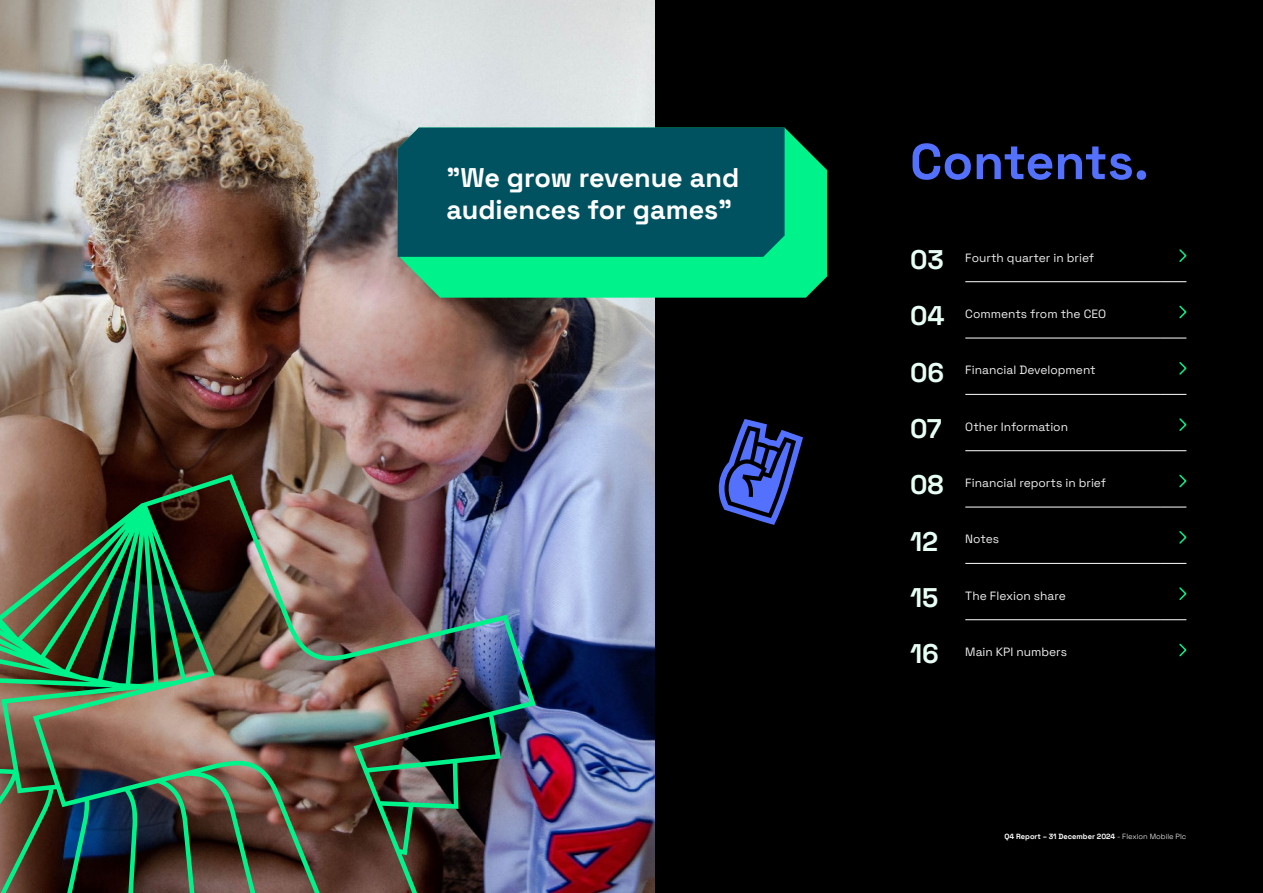
<style>
.page{position:relative;width:1263px;height:893px;background:#fff}
.page>*{position:absolute;margin:0;border:0;box-sizing:border-box;transform-origin:0 0}
.t1{font:700 50.25px "Space Grotesk";color:#5371fd}
.t2{font:700 27px/32.4px "Space Grotesk";color:#fff}
.t3{font:700 27px "Space Grotesk";color:#e6fef3}
.t4{font:12px "Space Grotesk";color:#ededed}
.t5{font:700 7.5px "Space Grotesk";color:#fff}
.s1{font-weight:300}
</style>
<div class="page">
<div style="left:655px;top:0;width:608px;height:893px;background:#000"></div>
<img style="left:0;top:0;width:655px;height:893px">
<hr style="left:965px;top:281px;width:196px;height:1px;background:#fff">
<svg style="left:1161px;top:281px;width:25px;height:1px"></svg>
<hr style="left:965px;top:338px;width:196px;height:1px;background:#fff">
<svg style="left:1161px;top:338px;width:25px;height:1px"></svg>
<hr style="left:965px;top:394px;width:196px;height:1px;background:#fff">
<svg style="left:1161px;top:394px;width:25px;height:1px"></svg>
<hr style="left:965px;top:450px;width:196px;height:1px;background:#fff">
<svg style="left:1161px;top:450px;width:25px;height:1px"></svg>
<hr style="left:965px;top:507px;width:196px;height:1px;background:#fff">
<svg style="left:1161px;top:507px;width:25px;height:1px"></svg>
<hr style="left:965px;top:563px;width:196px;height:1px;background:#fff">
<svg style="left:1161px;top:563px;width:25px;height:1px"></svg>
<hr style="left:965px;top:619px;width:196px;height:1px;background:#fff">
<svg style="left:1161px;top:619px;width:25px;height:1px"></svg>
<svg style="left:1178px;top:248px;width:10px;height:15px"></svg>
<svg style="left:1178px;top:304px;width:10px;height:16px"></svg>
<svg style="left:1178px;top:361px;width:10px;height:15px"></svg>
<svg style="left:1178px;top:417px;width:10px;height:15px"></svg>
<svg style="left:1178px;top:473px;width:10px;height:16px"></svg>
<svg style="left:1178px;top:530px;width:10px;height:15px"></svg>
<svg style="left:1178px;top:586px;width:10px;height:15px"></svg>
<svg style="left:1178px;top:642px;width:10px;height:16px"></svg>
<svg style="left:398px;top:128px;width:429px;height:170px;background:#06e182"></svg>
<div style="left:398px;top:128px;width:386px;height:129px;background:#005260"></div>
<svg style="left:719px;top:419px;width:84px;height:106px;background:#263474"></svg>
<img style="left:0;top:461px;width:536px;height:432px">
<h2 class="t2" style="left:446px;top:159px;width:294px">”We grow revenue and audiences for games”</h2>
<h1 class="t1" style="left:910px;top:122px;width:240px">Contents.</h1>
<h2 class="t3" style="left:910px;top:238px;width:35px">03</h2>
<p class="t4" style="left:965px;top:248px;width:130px">Fourth quarter in brief</p>
<h2 class="t3" style="left:910px;top:295px;width:36px">04</h2>
<p class="t4" style="left:965px;top:305px;width:142px">Comments from the CEO</p>
<h2 class="t3" style="left:910px;top:351px;width:36px">06</h2>
<p class="t4" style="left:965px;top:361px;width:132px">Financial Development</p>
<h2 class="t3" style="left:910px;top:407px;width:33px">07</h2>
<p class="t4" style="left:965px;top:417px;width:104px">Other Information</p>
<h2 class="t3" style="left:910px;top:464px;width:35px">08</h2>
<p class="t4" style="left:965px;top:474px;width:142px">Financial reports in brief</p>
<h2 class="t3" style="left:910px;top:520px;width:30px">12</h2>
<p class="t4" style="left:965px;top:530px;width:35px">Notes</p>
<h2 class="t3" style="left:910px;top:576px;width:30px">15</h2>
<p class="t4" style="left:965px;top:586px;width:102px">The Flexion share</p>
<h2 class="t3" style="left:910px;top:633px;width:30px">16</h2>
<p class="t4" style="left:965px;top:643px;width:103px">Main KPI numbers</p>
<p class="t5" style="left:1004px;top:831px;width:184px">Q4 Report – 31 December 2024 <span class="s1">- Flexion Mobile Plc</span></p>
</div>
